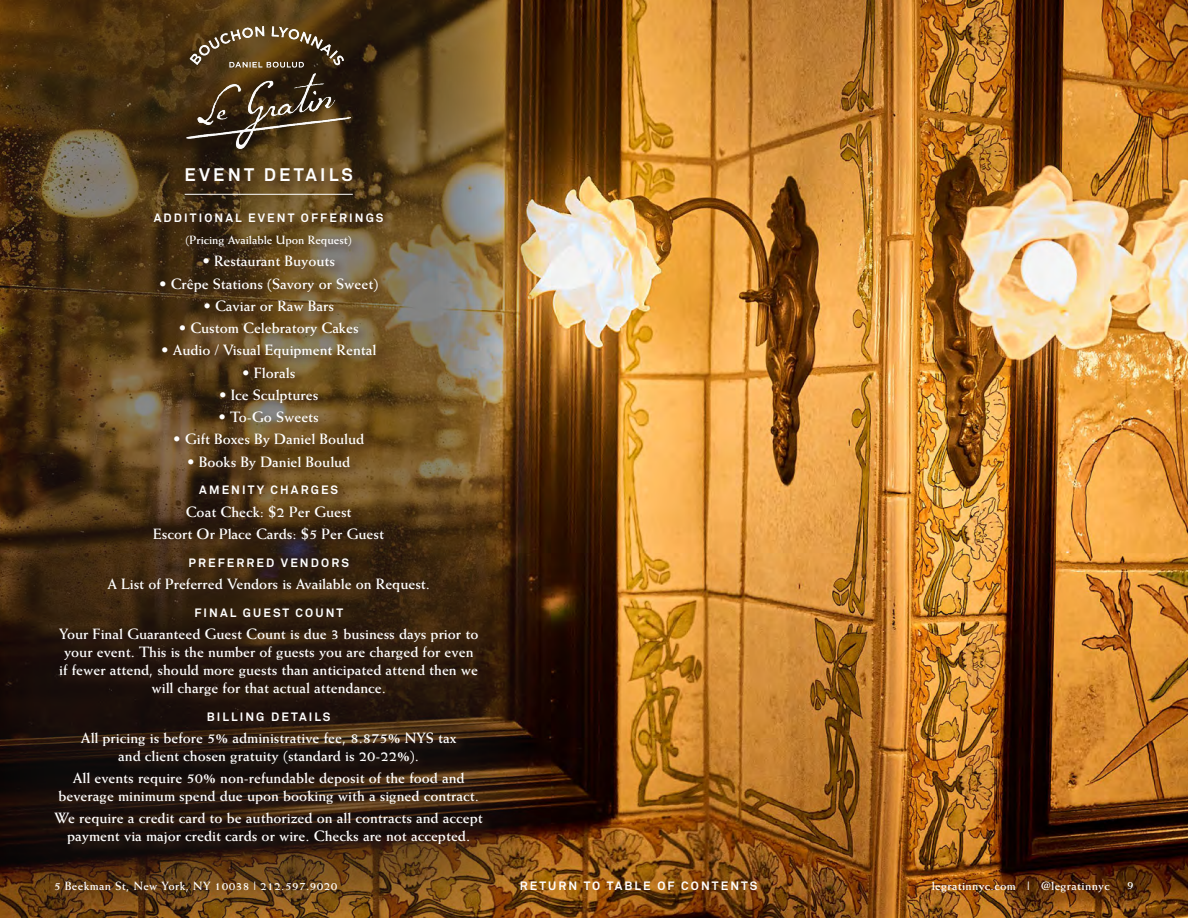
<style>
.page{position:relative;width:1188px;height:918px;background:#fff}
.page>*{position:absolute;margin:0;border:0;box-sizing:border-box;transform-origin:0 0}
.t1{font:700 18px "Akkurat";letter-spacing:.175em;color:#fff}
.t2{font:700 15px/18px "Weiss Std";color:#fff;text-align:center}
.t3{font:700 12px "Akkurat";letter-spacing:.175em;color:#fff}
.t4{font:700 12px "Weiss Std";letter-spacing:.03em;color:#fff}
.t5{font:700 12px "Weiss Std";color:#fff}
</style>
<div class="page">
<img style="left:541px;top:0;width:647px;height:918px">
<svg style="left:0;top:0;width:541px;height:918px;background:#523514"></svg>
<svg style="left:52px;top:165px;width:442px;height:691px;background:#49351c"></svg>
<hr style="left:185px;top:194px;width:168px;height:1px;background:#fff">
<img style="left:187px;top:27px;width:163px;height:121px">
<p class="t1" style="left:185px;top:164px;width:170px">EVENT DETAILS</p>
<p class="t3" style="left:154px;top:210px;width:231px">ADDITIONAL EVENT OFFERINGS</p>
<p class="t5" style="left:186px;top:233px;width:168px">(Pricing Available Upon Request)</p>
<p class="t2" style="left:202px;top:252px;width:134px">• Restaurant Buyouts</p>
<p class="t2" style="left:159px;top:274px;width:221px">• Crêpe Stations (Savory or Sweet)</p>
<p class="t2" style="left:203px;top:296px;width:132px">• Caviar or Raw Bars</p>
<p class="t2" style="left:179px;top:319px;width:181px">• Custom Celebratory Cakes</p>
<p class="t2" style="left:161px;top:341px;width:217px">• Audio / Visual Equipment Rental</p>
<p class="t2" style="left:242px;top:363px;width:55px">• Florals</p>
<p class="t2" style="left:219px;top:385px;width:101px">• Ice Sculptures</p>
<p class="t2" style="left:219px;top:408px;width:102px">• To-Go Sweets</p>
<p class="t2" style="left:173px;top:430px;width:193px">• Gift Boxes By Daniel Boulud</p>
<p class="t2" style="left:187px;top:452px;width:165px">• Books By Daniel Boulud</p>
<p class="t3" style="left:199px;top:483px;width:140px">AMENITY CHARGES</p>
<p class="t2" style="left:153px;top:500px;width:232px;line-height:22.2px">Coat Check: $2 Per Guest<br>Escort Or Place Cards: $5 Per Guest</p>
<p class="t3" style="left:189px;top:555px;width:162px">PREFERRED VENDORS</p>
<p class="t2" style="left:107px;top:575px;width:324px">A List of Preferred Vendors is Available on Request.</p>
<p class="t3" style="left:194px;top:605px;width:150px">FINAL GUEST COUNT</p>
<p class="t2" style="left:59px;top:625px;width:421px">Your Final Guaranteed Guest Count is due 3 business days prior to your event. This is the number of guests you are charged for even if fewer attend, should more guests than anticipated attend then we will charge for that actual attendance.</p>
<p class="t3" style="left:207px;top:709px;width:125px">BILLING DETAILS</p>
<p class="t2" style="left:81px;top:729px;width:377px">All pricing is before 5% administrative fee, 8.875% NYS tax and client chosen gratuity (standard is 20-22%).</p>
<p class="t2" style="left:58px;top:769px;width:422px">All events require 50% non-refundable deposit of the food and beverage minimum spend due upon booking with a signed contract.</p>
<p class="t2" style="left:55px;top:809px;width:430px">We require a credit card to be authorized on all contracts and accept payment via major credit cards or wire. Checks are not accepted.</p>
<p class="t4" style="left:54px;top:878px;width:285px">5 Beekman St, New York, NY 10038 | 212.597.9020</p>
<p class="t3" style="left:520px;top:878px;width:239px">RETURN TO TABLE OF CONTENTS</p>
<p class="t4" style="left:932px;top:879px;width:179px">legratinnyc.com | @legratinnyc</p>
<p class="t4" style="left:1127px;top:878px;width:8px">9</p>
</div>
